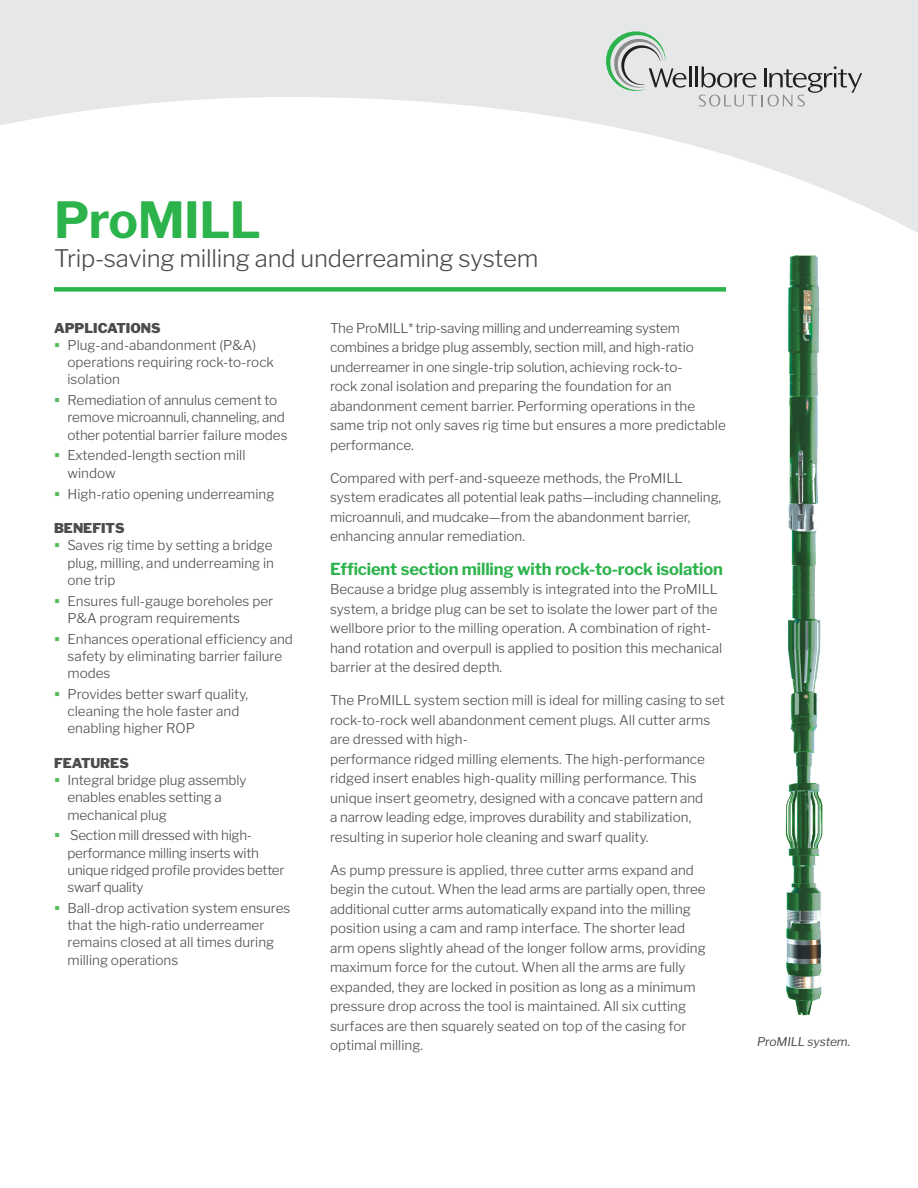
<style>
.page{position:relative;width:918px;height:1188px;background:#fff}
.page>*{position:absolute;margin:0;border:0;box-sizing:border-box;transform-origin:0 0}
.WIS_Headline{font:700 49.5px "Libre Franklin";letter-spacing:-.01em;color:#2cb34b}
.WIS_Headline_Descrip{font:300 24px "Libre Franklin";letter-spacing:-.01em;color:#4b4c4d}
.WIS_Body_Head{font:700 16.5px "Libre Franklin";letter-spacing:-.01em;color:#2cb34b}
.WIS_Body_Copy{font:300 13.5px/19.5px "Libre Franklin";color:#4b4c4d}
.WIS_Body_Copy-2{font:300 13.5px/17.2px "Libre Franklin";letter-spacing:-.02em;color:#4b4c4d}
.WIS_Sidebar_Subheads{font:900 13.5px "Libre Franklin";color:#4b4c4d}
.WIS_Caption{font:italic 12px "Libre Franklin";letter-spacing:-.01em;color:#4b4c4d}
</style>
<div class="page">
<svg style="left:0;top:0;width:918px;height:233px;fill:#e6e7e9"></svg>
<hr style="left:689px;top:67px;width:2px;height:20px;background:#231f20">
<hr style="left:696px;top:67px;width:2px;height:20px;background:#231f20">
<svg style="left:699px;top:66px;width:163px;height:41px;background:#c7c8ca"></svg>
<svg style="left:602px;top:27px;width:85px;height:65px;background:#c5d0ca"></svg>
<div style="left:54px;top:287px;width:672px;height:5px;background:#2cb34b"></div>
<img style="left:785px;top:255px;width:38px;height:761px">
<p class="WIS_Headline" style="left:54px;top:191px;width:208px">ProMILL</p>
<p class="WIS_Headline_Descrip" style="left:54px;top:244px;width:486px">Trip-saving milling and underreaming system</p>
<p class="WIS_Sidebar_Subheads" style="left:54px;top:320px;width:108px">APPLICATIONS</p>
<p class="WIS_Body_Copy" style="left:68px;top:336px;width:208px;line-height:17.2px">Plug-and-abandonment (P&amp;A) operations requiring rock-to-rock isolation</p>
<p class="WIS_Body_Copy" style="left:68px;top:392px;width:222px;line-height:17.2px">Remediation of annulus cement to remove microannuli, channeling, and other potential barrier failure modes</p>
<p class="WIS_Body_Copy" style="left:68px;top:447px;width:179px;line-height:17.2px">Extended-length section mill window</p>
<p class="WIS_Body_Copy" style="left:68px;top:484px;width:208px">High-ratio opening underreaming</p>
<p class="WIS_Sidebar_Subheads" style="left:54px;top:520px;width:72px">BENEFITS</p>
<p class="WIS_Body_Copy" style="left:68px;top:537px;width:208px;line-height:17.2px;text-align:justify">Saves rig time by setting a bridge plug, milling, and underreaming in one trip</p>
<p class="WIS_Body_Copy" style="left:68px;top:592px;width:207px;line-height:17.2px">Ensures full-gauge boreholes per<br>P&amp;A program requirements</p>
<p class="WIS_Body_Copy" style="left:68px;top:630px;width:227px;line-height:17.2px">Enhances operational efficiency and safety by eliminating barrier failure modes</p>
<p class="WIS_Body_Copy" style="left:68px;top:685px;width:182px;line-height:17.2px">Provides better swarf quality, cleaning the hole faster and enabling higher ROP</p>
<p class="WIS_Sidebar_Subheads" style="left:54px;top:755px;width:76px">FEATURES</p>
<p class="WIS_Body_Copy" style="left:68px;top:772px;width:181px;line-height:17.2px">Integral bridge plug assembly enables enables setting a mechanical plug</p>
<p class="WIS_Body_Copy-2" style="left:68px;top:827px;width:219px">Section mill dressed with high&shy;performance milling inserts with unique ridged profile provides better swarf quality</p>
<p class="WIS_Body_Copy" style="left:68px;top:899px;width:224px;line-height:17.2px">Ball-drop activation system ensures that the high-ratio underreamer remains closed at all times during milling operations</p>
<p class="WIS_Body_Copy" style="left:330px;top:318px;width:397px">The ProMILL* trip-saving milling and underreaming system combines a bridge plug assembly, section mill, and high-ratio underreamer in one single-trip solution, achieving rock-to-<br>rock zonal isolation and preparing the foundation for an abandonment cement barrier. Performing operations in the same trip not only saves rig time but ensures a more predictable performance.</p>
<p class="WIS_Body_Copy" style="left:330px;top:468px;width:393px">Compared with perf-and-squeeze methods, the ProMILL system eradicates all potential leak paths—including channeling, microannuli, and mudcake—from the abandonment barrier, enhancing annular remediation.</p>
<p class="WIS_Body_Head" style="left:330px;top:559px;width:395px">Efficient section milling with rock-to-rock isolation</p>
<p class="WIS_Body_Copy" style="left:330px;top:579px;width:394px">Because a bridge plug assembly is integrated into the ProMILL system, a bridge plug can be set to isolate the lower part of the wellbore prior to the milling operation. A combination of right&shy;hand rotation and overpull is applied to position this mechanical barrier at the desired depth.</p>
<p class="WIS_Body_Copy" style="left:330px;top:690px;width:396px">The ProMILL system section mill is ideal for milling casing to set rock-to-rock well abandonment cement plugs. All cutter arms are dressed with high-<br>performance ridged milling elements. The high-performance ridged insert enables high-quality milling performance. This unique insert geometry, designed with a concave pattern and<br>a narrow leading edge, improves durability and stabilization, resulting in superior hole cleaning and swarf quality.</p>
<p class="WIS_Body_Copy" style="left:330px;top:860px;width:377px">As pump pressure is applied, three cutter arms expand and begin the cutout. When the lead arms are partially open, three additional cutter arms automatically expand into the milling position using a cam and ramp interface. The shorter lead arm opens slightly ahead of the longer follow arms, providing maximum force for the cutout. When all the arms are fully expanded, they are locked in position as long as a minimum pressure drop across the tool is maintained. All six cutting surfaces are then squarely seated on top of the casing for optimal milling.</p>
<p class="WIS_Caption" style="left:757px;top:1035px;width:95px">ProMILL system.</p>
</div>
